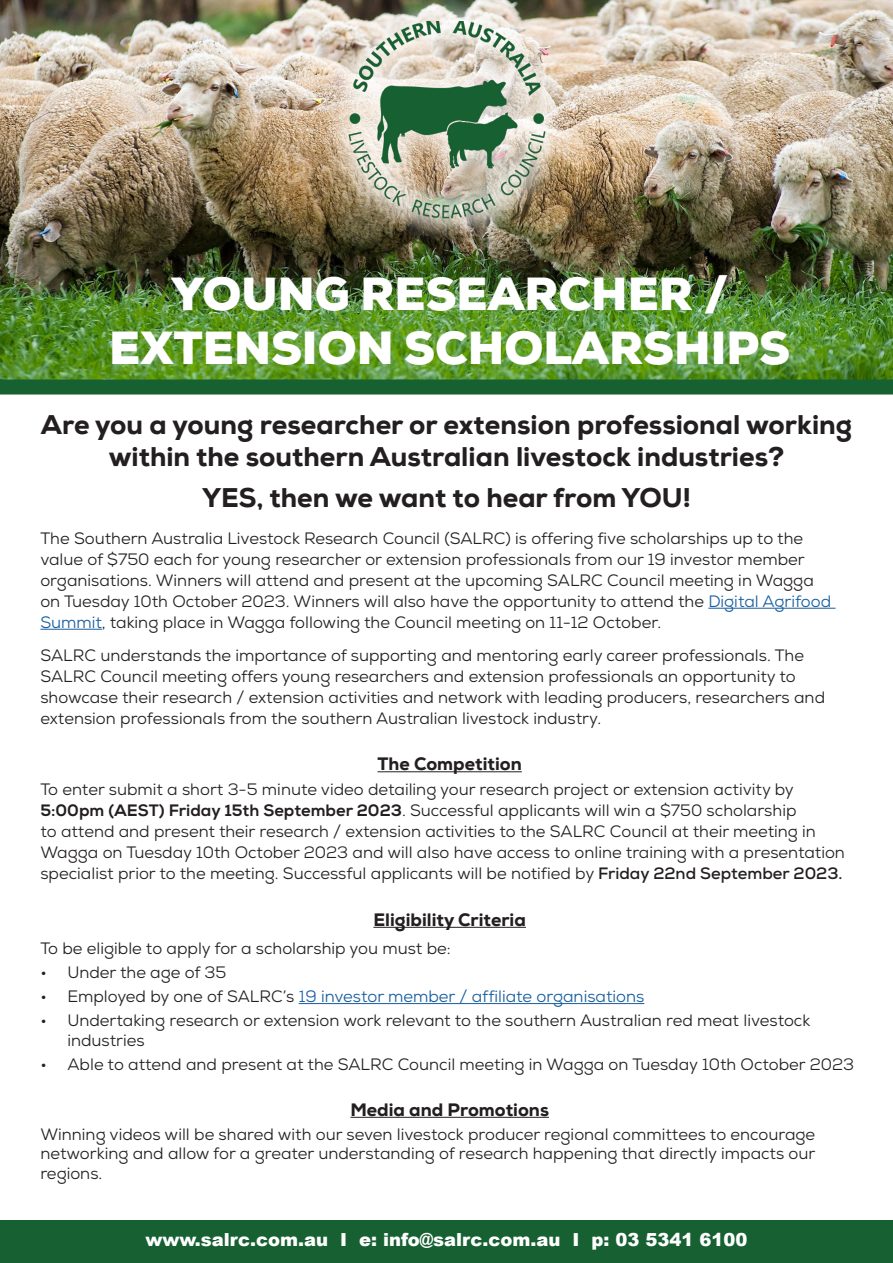
<style>
.page{position:relative;width:893px;height:1263px;background:#fff}
.page>*{position:absolute;margin:0;border:0;box-sizing:border-box;transform-origin:0 0}
.t1{font:900 45px/54px "Nexa";color:#fff;text-align:center}
.t2{font:800 27px/32.4px "Nexa";color:#231f20;text-align:center}
.t3{font:800 18px "Nexa";color:#231f20}
.t4{font:900 18px "Arial";color:#fff}
.t5{font:16.5px/21px "Nexa";color:#231f20}
.t6{font:16.5px "Nexa";color:#175d9e}
.s1{color:#175d9e}
.s2{font-family:"Nexa X Bold"}
.s3{font-weight:700}
.s4{color:#231f20}
</style>
<div class="page">
<img style="left:0;top:0;width:893px;height:379px">
<hr style="left:708px;top:608px;width:127px;height:1px;background:#175d9e">
<hr style="left:40px;top:629px;width:62px;height:1px;background:#175d9e">
<hr style="left:378px;top:771px;width:144px;height:1px;background:#231f20">
<hr style="left:373px;top:927px;width:153px;height:1px;background:#231f20">
<hr style="left:299px;top:1003px;width:345px;height:1px;background:#175d9e">
<hr style="left:350px;top:1117px;width:199px;height:1px;background:#231f20">
<div style="left:321px;top:0;width:252px;height:246px;background:#fff;opacity:.75"></div>
<img style="left:340px;top:21px;width:213px;height:213px">
<div style="left:0;top:1220px;width:893px;height:43px;background:#166031"></div>
<div style="left:0;top:379px;width:893px;height:15px;background:#166031"></div>
<p class="t1" style="left:109px;top:267px;width:682px">YOUNG RESEARCHER /<br>EXTENSION SCHOLARSHIPS</p>
<p class="t2" style="left:41px;top:408px;width:813px">Are you a young researcher or extension professional working within the southern Australian livestock industries?</p>
<p class="t2" style="left:202px;top:482px;width:490px">YES, then we want to hear from YOU!</p>
<p class="t5" style="left:40px;top:527px;width:792px">The Southern Australia Livestock Research Council (SALRC) is offering five scholarships up to the value of $750 each for young researcher or extension professionals from our 19 investor member organisations. Winners will attend and present at the upcoming SALRC Council meeting in Wagga on Tuesday 10th October 2023. Winners will also have the opportunity to attend the <span class="s1">Digital Agrifood Summit</span>, taking place in Wagga following the Council meeting on 11-12 October.</p>
<p class="t5" style="left:40px;top:645px;width:786px">SALRC understands the importance of supporting and mentoring early career professionals. The SALRC Council meeting offers young researchers and extension professionals an opportunity to showcase their research / extension activities and network with leading producers, researchers and extension professionals from the southern Australian livestock industry.</p>
<p class="t3" style="left:378px;top:752px;width:146px">The Competition</p>
<p class="t5" style="left:40px;top:779px;width:806px">To enter submit a short 3-5 minute video detailing your research project or extension activity by <span class="s2">5:00pm (AEST) Friday 15th September 2023</span>. Successful applicants will win a $750 scholarship<br>to attend and present their research / extension activities to the SALRC Council at their meeting in Wagga on Tuesday 10th October 2023 and will also have access to online training with a presentation specialist prior to the meeting. Successful applicants will be notified by <span class="s3">Friday 22nd September 2023.</span></p>
<p class="t3" style="left:373px;top:908px;width:154px">Eligibility Criteria</p>
<p class="t5" style="left:40px;top:938px;width:412px">To be eligible to apply for a scholarship you must be:</p>
<p class="t5" style="left:40px;top:962px;width:188px">• Under the age of 35</p>
<p class="t6" style="left:40px;top:986px;width:605px"><span class="s4">• Employed by one of SALRC’s</span> 19 investor member / affiliate organisations</p>
<p class="t5" style="left:67px;top:1010px;width:744px;line-height:19.8px;text-indent:-27px">• Undertaking research or extension work relevant to the southern Australian red meat livestock industries</p>
<p class="t5" style="left:40px;top:1054px;width:815px">• Able to attend and present at the SALRC Council meeting in Wagga on Tuesday 10th October 2023</p>
<p class="t3" style="left:350px;top:1098px;width:200px">Media and Promotions</p>
<p class="t5" style="left:40px;top:1124px;width:776px;line-height:19.8px;text-align:justify">Winning videos will be shared with our seven livestock producer regional committees to encourage networking and allow for a greater understanding of research happening that directly impacts our regions.</p>
<p class="t4" style="left:145px;top:1226px;width:604px">www.salrc.com.au I e: info@salrc.com.au I p: 03 5341 6100</p>
</div>
